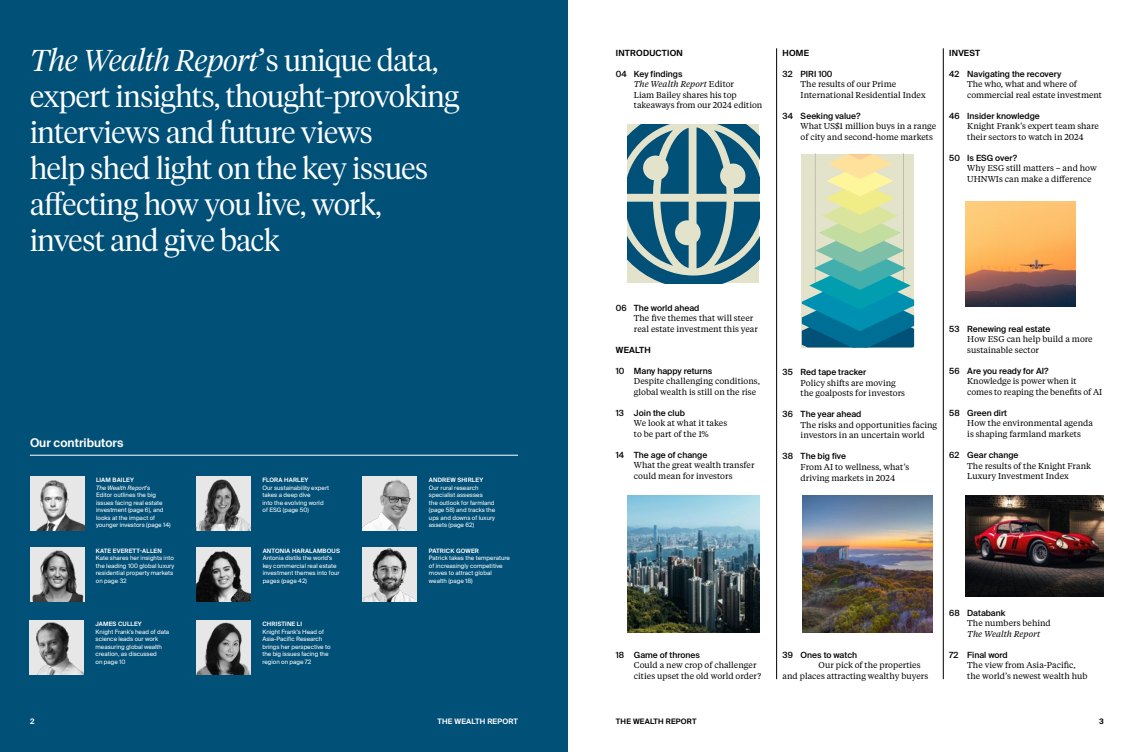
<style>
.page{position:relative;width:1134px;height:752px;background:#fff}
.page>*{position:absolute;margin:0;border:0;box-sizing:border-box;transform-origin:0 0}
.t1{font:300 30px/36px "Tiempos Headline";letter-spacing:-.01em;color:#fff}
.t2{font:600 12px "Suisse Intl";color:#fff}
.t3{font:8.5px/10.5px "Tiempos Text";color:#000}
.t4{font:500 8.5px "Suisse Intl";color:#000}
.t5{font:600 8.5px "Suisse Intl";letter-spacing:.025em;color:#000}
.t6{font:italic 8.5px "Tiempos Text";color:#000}
.t7{font:600 7.5px "Suisse Intl";letter-spacing:.025em;color:#fff}
.t8{font:600 7.5px "Suisse Intl";letter-spacing:.025em;color:#000}
.t9{font:6px/7.5px "Suisse Intl";color:#fff}
.t10{font:600 6px "Suisse Intl";letter-spacing:.025em;color:#fff}
.s1{font-style:italic}
.s2{font-family:"Tiempos Text";font-weight:400}
.s3{font-weight:600}
</style>
<div class="page">
<div style="left:0;top:0;width:568px;height:751px;background:#005078"></div>
<img style="left:197px;top:620px;width:54px;height:54px">
<img style="left:196px;top:476px;width:54px;height:54px">
<img style="left:30px;top:476px;width:54px;height:54px">
<img style="left:197px;top:547px;width:54px;height:54px">
<img style="left:30px;top:620px;width:54px;height:54px">
<img style="left:363px;top:547px;width:54px;height:54px">
<img style="left:30px;top:547px;width:54px;height:54px">
<img style="left:363px;top:476px;width:54px;height:54px">
<hr style="left:30px;top:455px;width:488px;height:1px;background:#fff">
<hr style="left:943px;top:48px;width:1px;height:630px;background:#000">
<hr style="left:776px;top:48px;width:1px;height:630px;background:#000">
<img style="left:802px;top:495px;width:131px;height:137px">
<img style="left:965px;top:201px;width:111px;height:105px">
<svg style="left:802px;top:154px;width:112px;height:194px;background:#8cbead"></svg>
<svg style="left:628px;top:124px;width:131px;height:159px;background:#578898"></svg>
<img style="left:628px;top:495px;width:131px;height:137px">
<img style="left:965px;top:495px;width:139px;height:101px">
<h1 class="t1" style="left:30px;top:40px;width:431px"><span class="s1">The Wealth Report</span><span class="s2">’</span>s unique data, expert insights, thought-provoking interviews and future views<br>help shed light on the key issues affecting how you live, work, invest and give back</h1>
<h2 class="t2" style="left:30px;top:436px;width:95px">Our contributors</h2>
<p class="t9" style="left:96px;top:476px;width:76px"><span class="s3">LIAM BAILEY<br></span><span class="s1">The Wealth Report</span>'s<br>Editor outlines the big issues facing real estate investment (page 6), and looks at the impact of younger investors (page 14)</p>
<p class="t10" style="left:262px;top:476px;width:48px">FLORA HARLEY</p>
<p class="t9" style="left:262px;top:483px;width:68px">Our sustainability expert takes a deep dive<br>into the evolving world of ESG (page 50)</p>
<p class="t10" style="left:429px;top:476px;width:56px">ANDREW SHIRLEY</p>
<p class="t9" style="left:429px;top:483px;width:68px">Our rural research specialist assesses<br>the outlook for farmland (page 58) and tracks the ups and downs of luxury assets (page 62)</p>
<p class="t10" style="left:96px;top:546px;width:68px">KATE EVERETT-ALLEN</p>
<p class="t9" style="left:96px;top:554px;width:80px">Kate shares her insights into the leading 100 global luxury residential property markets on page 32</p>
<p class="t10" style="left:263px;top:546px;width:79px">ANTONIA HARALAMBOUS</p>
<p class="t9" style="left:263px;top:554px;width:79px">Antonia distils the world's key commercial real estate investment themes into four pages (page 42)</p>
<p class="t10" style="left:429px;top:546px;width:52px">PATRICK GOWER</p>
<p class="t9" style="left:429px;top:554px;width:83px">Patrick takes the temperature of increasingly competitive moves to attract global wealth (page 18)</p>
<p class="t10" style="left:96px;top:620px;width:48px">JAMES CULLEY</p>
<p class="t9" style="left:96px;top:627px;width:75px">Knight Frank's head of data science leads our work measuring global wealth creation, as discussed<br>on page 10</p>
<p class="t10" style="left:262px;top:620px;width:41px">CHRISTINE LI</p>
<p class="t9" style="left:262px;top:627px;width:70px">Knight Frank’s Head of<br>Asia-Pacific Research brings her perspective to the big issues facing the region on page 72</p>
<p class="t5" style="left:616px;top:48px;width:68px">INTRODUCTION</p>
<p class="t4" style="left:616px;top:69px;width:68px">04 Key findings</p>
<p class="t3" style="left:634px;top:78px;width:130px"><span class="s1">The Wealth Report</span> Editor<br>Liam Bailey shares his top takeaways from our 2024 edition</p>
<p class="t5" style="left:783px;top:48px;width:28px">HOME</p>
<p class="t4" style="left:783px;top:69px;width:51px">32 PIRI 100</p>
<p class="t3" style="left:801px;top:78px;width:127px">The results of our Prime<br>International Residential Index</p>
<p class="t4" style="left:783px;top:111px;width:79px">34 Seeking value?</p>
<p class="t3" style="left:801px;top:120px;width:137px">What US$1 million buys in a range of city and second-home markets</p>
<p class="t5" style="left:949px;top:48px;width:32px">INVEST</p>
<p class="t4" style="left:949px;top:69px;width:113px">42 Navigating the recovery</p>
<p class="t3" style="left:967px;top:78px;width:136px">The who, what and where of commercial real estate investment</p>
<p class="t4" style="left:949px;top:111px;width:92px">46 Insider knowledge</p>
<p class="t3" style="left:967px;top:120px;width:133px">Knight Frank’s expert team share their sectors to watch in 2024</p>
<p class="t4" style="left:949px;top:153px;width:69px">50 Is ESG over?</p>
<p class="t3" style="left:967px;top:162px;width:131px">Why ESG still matters – and how<br>UHNWIs can make a difference</p>
<p class="t4" style="left:616px;top:303px;width:85px">06 The world ahead</p>
<p class="t3" style="left:634px;top:312px;width:126px">The five themes that will steer real estate investment this year</p>
<p class="t5" style="left:616px;top:345px;width:36px">WEALTH</p>
<p class="t4" style="left:616px;top:366px;width:98px">10 Many happy returns</p>
<p class="t3" style="left:634px;top:375px;width:128px">Despite challenging conditions, global wealth is still on the rise</p>
<p class="t4" style="left:616px;top:408px;width:71px">13 Join the club</p>
<p class="t3" style="left:634px;top:417px;width:95px">We look at what it takes to be part of the 1%</p>
<p class="t4" style="left:616px;top:450px;width:93px">14 The age of change</p>
<p class="t3" style="left:634px;top:459px;width:122px">What the great wealth transfer could mean for investors</p>
<p class="t4" style="left:783px;top:367px;width:85px">35 Red tape tracker</p>
<p class="t3" style="left:801px;top:377px;width:106px">Policy shifts are moving the goalposts for investors</p>
<p class="t4" style="left:783px;top:409px;width:80px">36 The year ahead</p>
<p class="t3" style="left:801px;top:419px;width:138px">The risks and opportunities facing investors in an uncertain world</p>
<p class="t4" style="left:783px;top:451px;width:65px">38 The big five</p>
<p class="t3" style="left:801px;top:461px;width:110px">From AI to wellness, what’s driving markets in 2024</p>
<p class="t4" style="left:949px;top:324px;width:103px">53 Renewing real estate</p>
<p class="t3" style="left:967px;top:333px;width:127px">How ESG can help build a more sustainable sector</p>
<p class="t4" style="left:949px;top:366px;width:101px">56 Are you ready for AI?</p>
<p class="t3" style="left:967px;top:375px;width:136px">Knowledge is power when it comes to reaping the benefits of AI</p>
<p class="t4" style="left:949px;top:408px;width:59px">58 Green dirt</p>
<p class="t3" style="left:967px;top:417px;width:127px">How the environmental agenda is shaping farmland markets</p>
<p class="t4" style="left:949px;top:450px;width:71px">62 Gear change</p>
<p class="t3" style="left:967px;top:459px;width:125px">The results of the Knight Frank<br>Luxury Investment Index</p>
<p class="t4" style="left:616px;top:649px;width:86px">18 Game of thrones</p>
<p class="t3" style="left:634px;top:659px;width:129px">Could a new crop of challenger cities upset the old world order?</p>
<p class="t4" style="left:783px;top:649px;width:76px">39 Ones to watch</p>
<p class="t3" style="left:783px;top:659px;width:147px;text-indent:36px">Our pick of the properties and places attracting wealthy buyers</p>
<p class="t4" style="left:949px;top:607px;width:58px">68 Databank</p>
<p class="t3" style="left:967px;top:617px;width:85px">The numbers behind</p>
<p class="t6" style="left:967px;top:627px;width:75px">The Wealth Report</p>
<p class="t4" style="left:949px;top:649px;width:60px">72 Final word</p>
<p class="t3" style="left:967px;top:659px;width:122px">The view from Asia-Pacific, the world’s newest wealth hub</p>
<p class="t7" style="left:30px;top:716px;width:6px">2</p>
<p class="t7" style="left:437px;top:716px;width:82px">THE WEALTH REPORT</p>
<p class="t8" style="left:616px;top:716px;width:82px">THE WEALTH REPORT</p>
<p class="t8" style="left:1099px;top:716px;width:6px">3</p>
</div>
